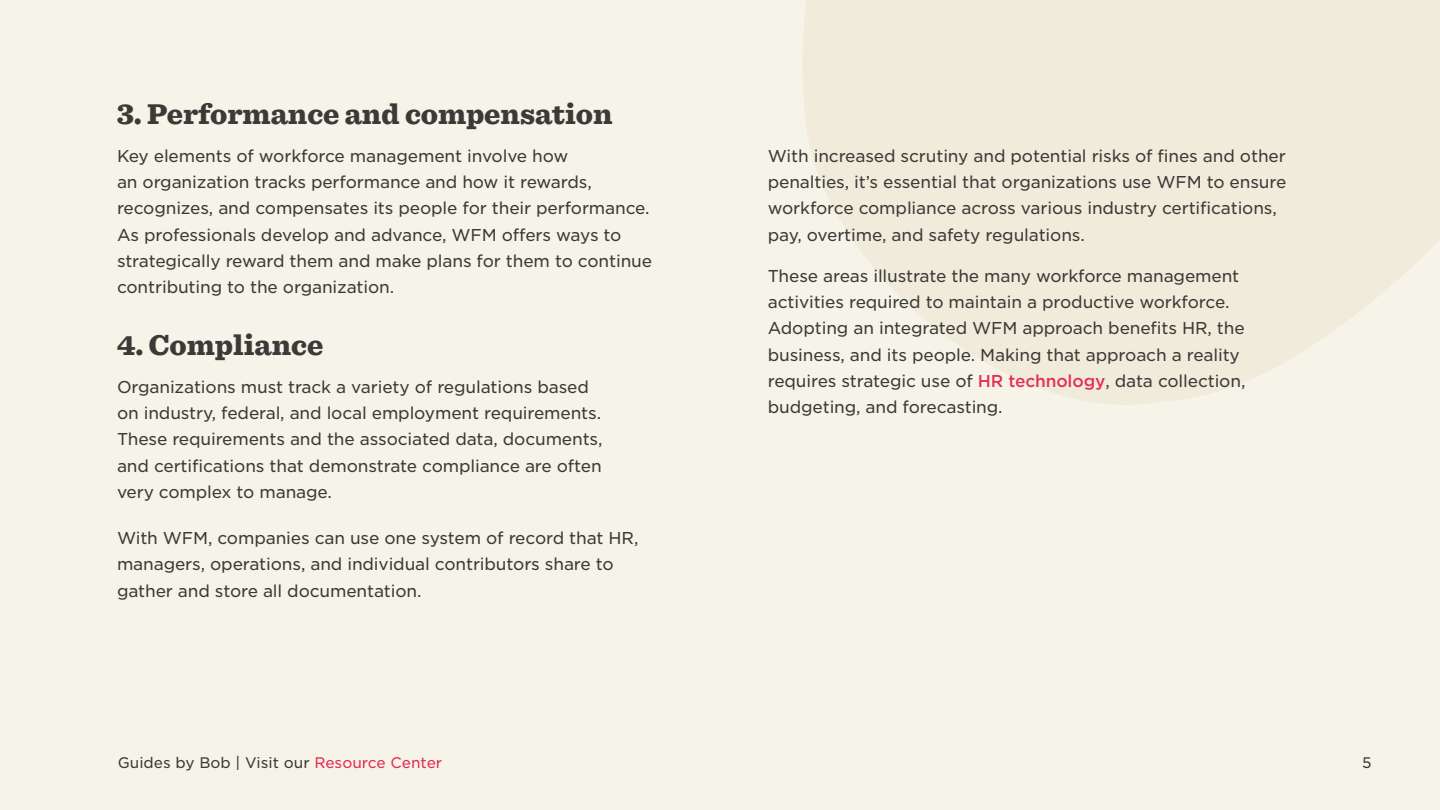
<style>
.page{position:relative;width:1440px;height:810px;background:#f6f3e8}
.page>*{position:absolute;margin:0;border:0;box-sizing:border-box;transform-origin:0 0}
.t1{font:900 30px "Sentinel";color:#3a3a37}
.t2{font:16.5px/26.2px "Gotham S Sm";letter-spacing:-.01em;color:#3a3a37}
.t3{font:14.7px "Gotham S Sm";color:#3a3a37}
.s1{color:#e32b52}
.s2{font-weight:500;color:#e52c51}
</style>
<div class="page">
<svg style="left:803px;top:0;width:637px;height:405px;fill:#f0ebdb"></svg>
<h1 class="t1" style="left:117px;top:96px;width:497px">3. Performance and compensation</h1>
<p class="t2" style="left:117px;top:142px;width:537px">Key elements of workforce management involve how<br>an organization tracks performance and how it rewards, recognizes, and compensates its people for their performance.<br>As professionals develop and advance, WFM offers ways to strategically reward them and make plans for them to continue contributing to the organization.</p>
<h1 class="t1" style="left:117px;top:327px;width:208px">4. Compliance</h1>
<p class="t2" style="left:117px;top:373px;width:487px">Organizations must track a variety of regulations based on industry, federal, and local employment requirements.<br>These requirements and the associated data, documents, and certifications that demonstrate compliance are often very complex to manage.</p>
<p class="t2" style="left:117px;top:525px;width:523px">With WFM, companies can use one system of record that HR, managers, operations, and individual contributors share to gather and store all documentation.</p>
<p class="t3" style="left:118px;top:753px;width:326px">Guides by Bob | Visit our <span class="s1">Resource Center</span></p>
<p class="t2" style="left:768px;top:142px;width:520px">With increased scrutiny and potential risks of fines and other penalties it, s’ essential that organizations use WFM to ensure workforce compliance across various industry certifications, pay, overtime, and safety regulations.</p>
<p class="t2" style="left:768px;top:262px;width:479px">These areas illustrate the many workforce management activities required to maintain a productive workforce.<br>Adopting an integrated WFM approach benefits HR, the business, and its people. Making that approach a reality requires strategic use of <span class="s2">HR technology</span>, data collection, budgeting, and forecasting.</p>
<p class="t3" style="left:1362px;top:753px;width:11px">5</p>
</div>
